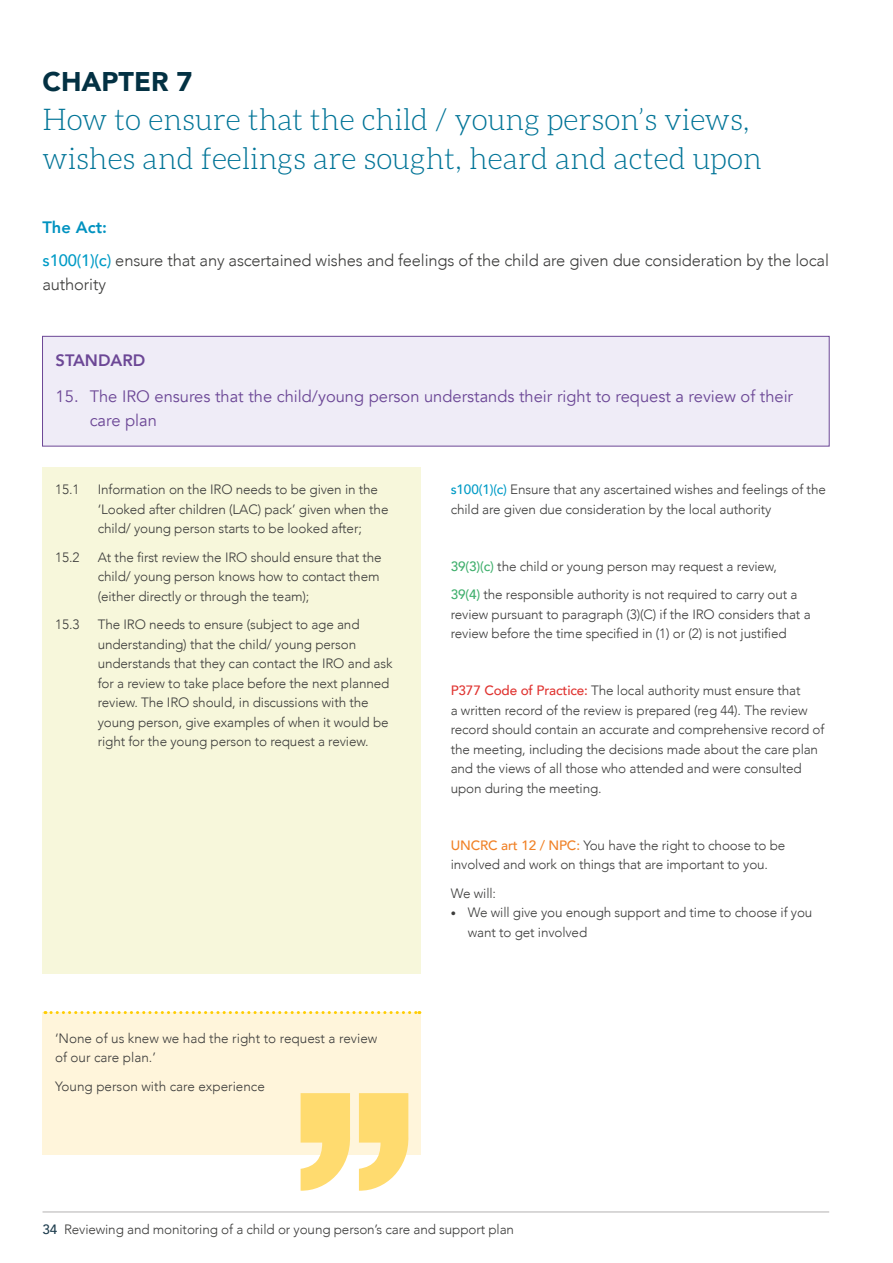
<style>
.page{position:relative;width:893px;height:1263px;background:#fff}
.page>*{position:absolute;margin:0;border:0;box-sizing:border-box;transform-origin:0 0}
.t1{font:300 30px/39px "Aleo";color:#007497}
.t2{font:900 27px "Avenir";color:#033143}
.t3{font:300 16.5px/33px "Avenir";letter-spacing:-.01em;color:#3c3c3b}
.t4{font:16.5px/24px "Avenir";color:#6c4796}
.t5{font:800 16.5px "Avenir";color:#6c4796}
.t6{font:300 13.5px/19.5px "Avenir";letter-spacing:-.01em;color:#3c3c3b}
.s1{font-weight:800;color:#0092c0}
.s2{font-weight:500;color:#009bc6}
.s3{font-weight:500;color:#3faf6c}
.s4{font-weight:500;color:#e03431}
.s5{font-weight:500;color:#f08126}
.s6{font-size:10.5px}
.s7{font-weight:500;color:#1e3d4e}
</style>
<div class="page">
<hr style="left:43px;top:1211px;width:786px;height:1px;background:#b3b2b2">
<div style="left:43px;top:336px;width:786px;height:110px;background:#efecf7"></div>
<div style="left:42px;top:336px;width:788px;height:110px;border:1px solid #6c4796"></div>
<div style="left:43px;top:468px;width:378px;height:506px;background:#f7f7db"></div>
<div style="left:42px;top:1012px;width:379px;height:143px;background:#fff5db"></div>
<svg style="left:301px;top:1093px;width:108px;height:98px"></svg>
<svg style="left:45px;top:1011px;width:375px;height:3px"></svg>
<h2 class="t2" style="left:43px;top:58px;width:151px">CHAPTER 7</h2>
<h1 class="t1" style="left:43px;top:100px;width:721px">How to ensure that the child / young person’s views, wishes and feelings are sought, heard and acted upon</h1>
<p class="t3" style="left:43px;top:211px;width:788px"><span class="s1">The Act:<br></span><span class="s2">s100(1)(c)</span> ensure that any ascertained wishes and feelings of the child are given due consideration by the local</p>
<p class="t3" style="left:43px;top:268px;width:65px">authority</p>
<p class="t5" style="left:56px;top:347px;width:91px">STANDARD</p>
<p class="t4" style="left:90px;top:385px;width:705px;text-indent:-34px">15. The IRO ensures that the child/young person understands their right to request a review of their care plan</p>
<p class="t6" style="left:55px;top:480px;width:26px">15.1</p>
<p class="t6" style="left:98px;top:480px;width:292px">Information on the IRO needs to be given in the ‘Looked after children (LAC) pack’ given when the child/ young person starts to be looked after;</p>
<p class="t6" style="left:55px;top:547px;width:26px">15.2</p>
<p class="t6" style="left:98px;top:547px;width:286px">At the first review the IRO should ensure that the child/ young person knows how to contact them (either directly or through the team);</p>
<p class="t6" style="left:55px;top:615px;width:26px">15.3</p>
<p class="t6" style="left:98px;top:615px;width:296px">The IRO needs to ensure (subject to age and understanding) that the child/ young person understands that they can contact the IRO and ask for a review to take place before the next planned review. The IRO should, in discussions with the young person, give examples of when it would be right for the young person to request a review.</p>
<p class="t6" style="left:55px;top:1028px;width:324px">‘None of us knew we had the right to request a review of our care plan.’</p>
<p class="t6" style="left:55px;top:1076px;width:211px">Young person with care experience</p>
<p class="t6" style="left:451px;top:480px;width:377px"><span class="s2">s100(1)(c)</span> Ensure that any ascertained wishes and feelings of the child are given due consideration by the local authority</p>
<p class="t6" style="left:451px;top:552px;width:348px;line-height:28.5px"><span class="s3">39(3)(c)</span> the child or young person may request a review,<br><span class="s3">39(4)</span> the responsible authority is not required to carry out a</p>
<p class="t6" style="left:451px;top:604px;width:361px">review pursuant to paragraph (3)(C) if the IRO considers that a review before the time specified in (1) or (2) is not justified</p>
<p class="t6" style="left:451px;top:681px;width:375px"><span class="s4">P377 Code of Practice:</span> The local authority must ensure that<br>a written record of the review is prepared (reg 44). The review record should contain an accurate and comprehensive record of the meeting, including the decisions made about the care plan and the views of all those who attended and were consulted upon during the meeting.</p>
<p class="t6" style="left:451px;top:835px;width:336px"><span class="s5">UNCRC art 12 / NPC:</span> You have the right to choose to be involved and work on things that are important to you.</p>
<p class="t6" style="left:451px;top:883px;width:47px">We will:</p>
<p class="t6" style="left:468px;top:903px;width:346px;text-indent:-17px"><span class="s6">•</span> We will give you enough support and time to choose if you want to get involved</p>
<p class="t6" style="left:43px;top:1219px;width:473px"><span class="s7">34</span> Reviewing and monitoring of a child or young person’s care and support plan</p>
</div>
